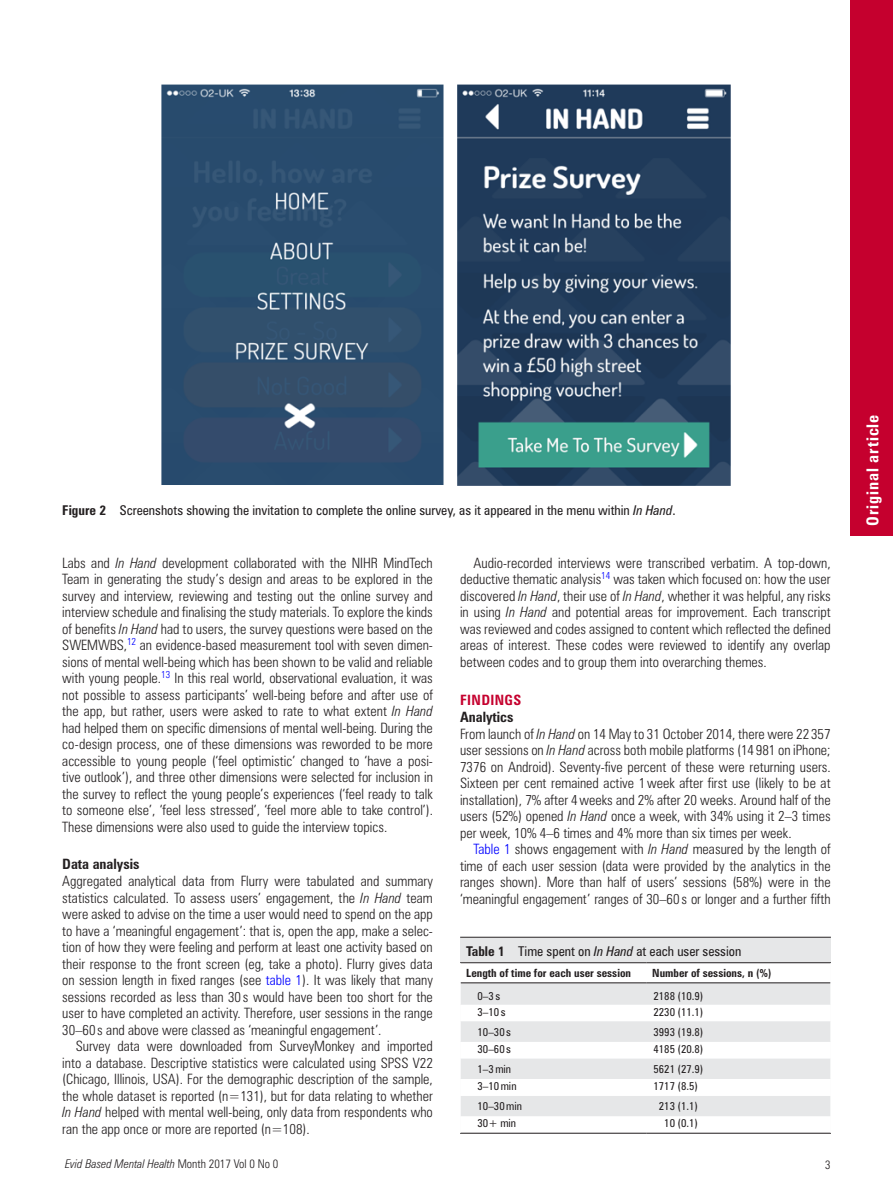
<style>
.page{position:relative;width:893px;height:1191px;background:#fff}
.page>*{position:absolute;margin:0;border:0;box-sizing:border-box;transform-origin:0 0}
.t1{font:700 condensed 16.5px "Zurich BT";letter-spacing:.055em;color:#fff}
.t2{font:300 condensed 14.25px/16.5px "Zurich BT";color:#231f20;text-align:justify}
.t3{font:700 condensed 14.25px "Zurich BT";color:#231f20}
.t4{font:700 condensed 14.25px "Zurich BT";letter-spacing:.025em;color:#c5002e}
.t5{font:condensed 13.5px "Zurich BT";color:#231f20}
.t6{font:italic 300 condensed 12px "Zurich BT";color:#231f20}
.t7{font:300 condensed 12px "Zurich BT";color:#231f20}
.t8{font:condensed 11.25px "Zurich BT";color:#231f20}
.t9{font:700 condensed 11.25px "Zurich BT";color:#231f20}
.s1{font-weight:700}
.s2{font-style:italic}
.s3{color:#00f}
.s4{font-style:normal}
</style>
<div class="page">
<img style="left:161px;top:84px;width:570px;height:402px">
<div style="left:460px;top:938px;width:371px;height:195px;background:#e6e7e8"></div>
<hr style="left:460px;top:937px;width:371px;height:1px;background:#231f20">
<div style="left:461px;top:963px;width:370px;height:169px;background:#fff"></div>
<svg style="left:461px;top:983px;width:370px;height:133px"></svg>
<hr style="left:460px;top:962px;width:186px;height:1px;background:#231f20">
<hr style="left:460px;top:982px;width:186px;height:1px;background:#231f20">
<hr style="left:646px;top:962px;width:185px;height:1px;background:#231f20">
<hr style="left:646px;top:982px;width:185px;height:1px;background:#231f20">
<hr style="left:460px;top:1132px;width:186px;height:1px;background:#231f20">
<hr style="left:646px;top:1132px;width:185px;height:1px;background:#231f20">
<svg style="left:460px;top:964px;width:1px;height:168px"></svg>
<div style="left:850px;top:0;width:43px;height:535px;background:#c5002e"></div>
<p class="t5" style="left:62px;top:502px;width:615px"><span class="s1">Figure 2</span> Screenshots showing the invitation to complete the online survey, as it appeared in the menu within <span class="s2">In Hand</span>.</p>
<p class="t2" style="left:62px;top:554px;width:372px">Labs and <span class="s2">In Hand</span> development collaborated with the NIHR MindTech Team in generating the study’s design and areas to be explored in the survey and interview, reviewing and testing out the online survey and interview schedule and finalising the study materials. To explore the kinds of benefits <span class="s2">In Hand</span> had to users, the survey questions were based on the SWEMWBS,<sup>12</sup> an evidence-based measurement tool with seven dimen&shy;sions of mental well-being which has been shown to be valid and reliable with young people.<sup>13</sup> In this real world, observational evaluation, it was not possible to assess participants’ well-being before and after use of the app, but rather, users were asked to rate to what extent <span class="s2">In Hand </span>had helped them on specific dimensions of mental well-being. During the co-design process, one of these dimensions was reworded to be more accessible to young people (‘feel optimistic’ changed to ‘have a posi&shy;tive outlook’), and three other dimensions were selected for inclusion in the survey to reflect the young people’s experiences (‘feel ready to talk to someone else’, ‘feel less stressed’, ‘feel more able to take control’).<br>These dimensions were also used to guide the interview topics.</p>
<p class="t3" style="left:62px;top:855px;width:79px">Data analysis</p>
<p class="t2" style="left:62px;top:872px;width:372px">Aggregated analytical data from Flurry were tabulated and summary statistics calculated. To assess users’ engagement, the <span class="s2">In Hand</span> team were asked to advise on the time a user would need to spend on the app to have a ‘meaningful engagement’: that is, open the app, make a selec&shy;tion of how they were feeling and perform at least one activity based on their response to the front screen (eg, take a photo). Flurry gives data on session length in fixed ranges (see <span class="s3">table 1</span>). It was likely that many sessions recorded as less than 30 s would have been too short for the user to have completed an activity. Therefore, user sessions in the range 30–60 s and above were classed as ‘meaningful engagement’.</p>
<p class="t2" style="left:62px;top:1037px;width:372px;text-indent:13px">Survey data were downloaded from SurveyMonkey and imported into a database. Descriptive statistics were calculated using SPSS V22 (Chicago, Illinois, USA). For the demographic description of the sample, the whole dataset is reported (n=131), but for data relating to whether <span class="s2">In Hand</span> helped with mental well-being, only data from respondents who ran the app once or more are reported (n=108).</p>
<p class="t2" style="left:460px;top:554px;width:372px;text-indent:13px">Audio-recorded interviews were transcribed verbatim. A top-down, deductive thematic analysis<sup>14</sup> was taken which focused on: how the user discovered <span class="s2">In Hand</span>, their use of <span class="s2">In Hand</span>, whether it was helpful, any risks in using <span class="s2">In Hand</span> and potential areas for improvement. Each transcript was reviewed and codes assigned to content which reflected the defined areas of interest. These codes were reviewed to identify any overlap between codes and to group them into overarching themes.</p>
<p class="t4" style="left:460px;top:691px;width:63px">Findings</p>
<p class="t2" style="left:460px;top:709px;width:372px;text-align:left"><span class="s1">Analytics<br></span>From launch of <span class="s2">In Hand</span> on 14 May to 31 October 2014, there were 22 357 user sessions on <span class="s2">In Hand</span> across both mobile platforms (14 981 on iPhone; 7376 on Android). Seventy-five percent of these were returning users.<br>Sixteen per cent remained active 1week after first use (likely to be at installation), 7% after 4weeks and 2% after 20 weeks. Around half of the users (52%) opened <span class="s2">In Hand</span> once a week, with 34% using it 2–3 times per week, 10% 4–6 times and 4% more than six times per week.</p>
<p class="t2" style="left:460px;top:841px;width:372px;text-indent:13px"><span class="s3">Table 1</span> shows engagement with <span class="s2">In Hand</span> measured by the length of time of each user session (data were provided by the analytics in the ranges shown). More than half of users’ sessions (58%) were in the ‘meaningful engagement’ ranges of 30–60 s or longer and a further fifth</p>
<p class="t5" style="left:466px;top:943px;width:277px"><span class="s1">Table 1</span> Time spent on <span class="s2">In Hand</span> at each user session</p>
<p class="t9" style="left:466px;top:966px;width:166px">Length of time for each user session</p>
<p class="t9" style="left:652px;top:966px;width:121px">Number of sessions, n (%)</p>
<p class="t8" style="left:478px;top:989px;width:24px">0–3 s</p>
<p class="t8" style="left:653px;top:989px;width:51px">2188 (10.9)</p>
<p class="t8" style="left:478px;top:1004px;width:30px">3–10 s</p>
<p class="t8" style="left:653px;top:1004px;width:51px">2230 (11.1)</p>
<p class="t8" style="left:478px;top:1024px;width:35px">10–30 s</p>
<p class="t8" style="left:653px;top:1024px;width:51px">3993 (19.8)</p>
<p class="t8" style="left:478px;top:1042px;width:35px">30–60 s</p>
<p class="t8" style="left:653px;top:1042px;width:51px">4185 (20.8)</p>
<p class="t8" style="left:478px;top:1062px;width:35px">1–3min</p>
<p class="t8" style="left:653px;top:1062px;width:51px">5621 (27.9)</p>
<p class="t8" style="left:478px;top:1079px;width:40px">3–10min</p>
<p class="t8" style="left:653px;top:1079px;width:46px">1717 (8.5)</p>
<p class="t8" style="left:478px;top:1099px;width:46px">10–30min</p>
<p class="t8" style="left:659px;top:1099px;width:40px">213 (1.1)</p>
<p class="t8" style="left:478px;top:1116px;width:40px">30+ min</p>
<p class="t8" style="left:664px;top:1116px;width:35px">10 (0.1)</p>
<p class="t6" style="left:65px;top:1156px;width:215px">Evid Based Mental Health <span class="s4">Month 2017 Vol 0 No 0</span></p>
<p class="t7" style="left:825px;top:1157px;width:7px">3</p>
<p class="t1" style="left:862px;top:526px;width:113px;rotate:-90deg">Original article</p>
</div>
